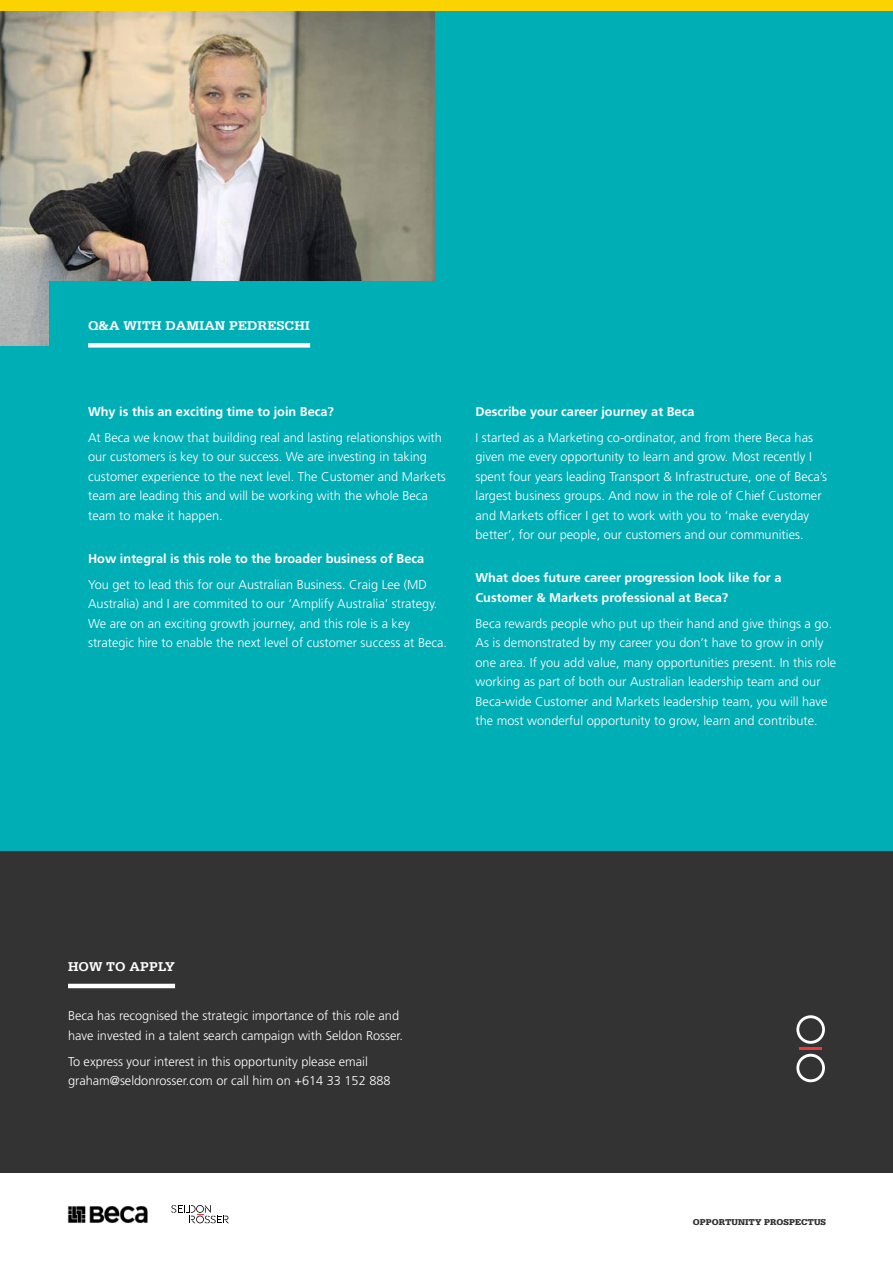
<style>
.page{position:relative;width:893px;height:1263px;background:#fff}
.page>*{position:absolute;margin:0;border:0;box-sizing:border-box;transform-origin:0 0}
.t1{font:700 13.5px "Serifa";color:#fff}
.t2{font:300 12.75px/19.5px "Frutiger";color:#fff}
.t3{font:700 12.75px/19.5px "Frutiger";color:#fff}
.t4{font:900 9px "Serifa";color:#333}
</style>
<div class="page">
<div style="left:0;top:0;width:893px;height:851px;background:#00aeb6"></div>
<img style="left:0;top:11px;width:434px;height:335px">
<div style="left:50px;top:282px;width:754px;height:128px;background:#00aeb6"></div>
<div style="left:88px;top:343px;width:222px;height:5px;background:#fff"></div>
<div style="left:0;top:0;width:893px;height:11px;background:#fbd300"></div>
<svg style="left:171px;top:1205px;width:58px;height:18px"></svg>
<img style="left:67px;top:1206px;width:81px;height:17px">
<div style="left:0;top:851px;width:893px;height:321px;background:#333"></div>
<hr style="left:68px;top:984px;width:107px;height:4px;background:#fff">
<svg style="left:796px;top:1015px;width:29px;height:29px"></svg>
<hr style="left:800px;top:1047px;width:22px;height:3px;background:#ef373e">
<svg style="left:796px;top:1054px;width:29px;height:28px"></svg>
<p class="t1" style="left:88px;top:318px;width:224px">Q&amp;A WITH DAMIAN PEDRESCHI</p>
<p class="t3" style="left:88px;top:402px;width:247px">Why is this an exciting time to join Beca?</p>
<p class="t2" style="left:88px;top:428px;width:359px">At Beca we know that building real and lasting relationships with our customers is key to our success. We are investing in taking customer experience to the next level. The Customer and Markets team are leading this and will be working with the whole Beca team to make it happen.</p>
<p class="t3" style="left:88px;top:549px;width:338px">How integral is this role to the broader business of Beca</p>
<p class="t2" style="left:88px;top:575px;width:360px">You get to lead this for our Australian Business. Craig Lee (MD Australia) and I are commited to our ‘Amplify Australia’ strategy.<br>We are on an exciting growth journey, and this role is a key strategic hire to enable the next level of customer success at Beca.</p>
<p class="t3" style="left:475px;top:402px;width:220px">Describe your career journey at Beca</p>
<p class="t2" style="left:475px;top:428px;width:353px">I started as a Marketing co-ordinator, and from there Beca has given me every opportunity to learn and grow. Most recently I spent four years leading Transport &amp; Infrastructure, one of Beca’s largest business groups. And now in the role of Chief Customer and Markets officer I get to work with you to ‘make everyday better’, for our people, our customers and our communities.</p>
<p class="t3" style="left:475px;top:568px;width:307px">What does future career progression look like for a<br>Customer &amp; Markets professional at Beca?</p>
<p class="t2" style="left:475px;top:613px;width:362px">Beca rewards people who put up their hand and give things a go.<br>As is demonstrated by my career you don’t have to grow in only one area. If you add value, many opportunities present. In this role working as part of both our Australian leadership team and our Beca-wide Customer and Markets leadership team, you will have the most wonderful opportunity to grow, learn and contribute.</p>
<p class="t1" style="left:68px;top:959px;width:109px">HOW TO APPLY</p>
<p class="t2" style="left:68px;top:1006px;width:337px">Beca has recognised the strategic importance of this role and have invested in a talent search campaign with Seldon Rosser.</p>
<p class="t2" style="left:68px;top:1051px;width:324px">To express your interest in this opportunity please email graham@seldonrosser.com or call him on +614 33 152 888</p>
<p class="t4" style="left:693px;top:1217px;width:135px">OPPORTUNITY PROSPECTUS</p>
</div>
